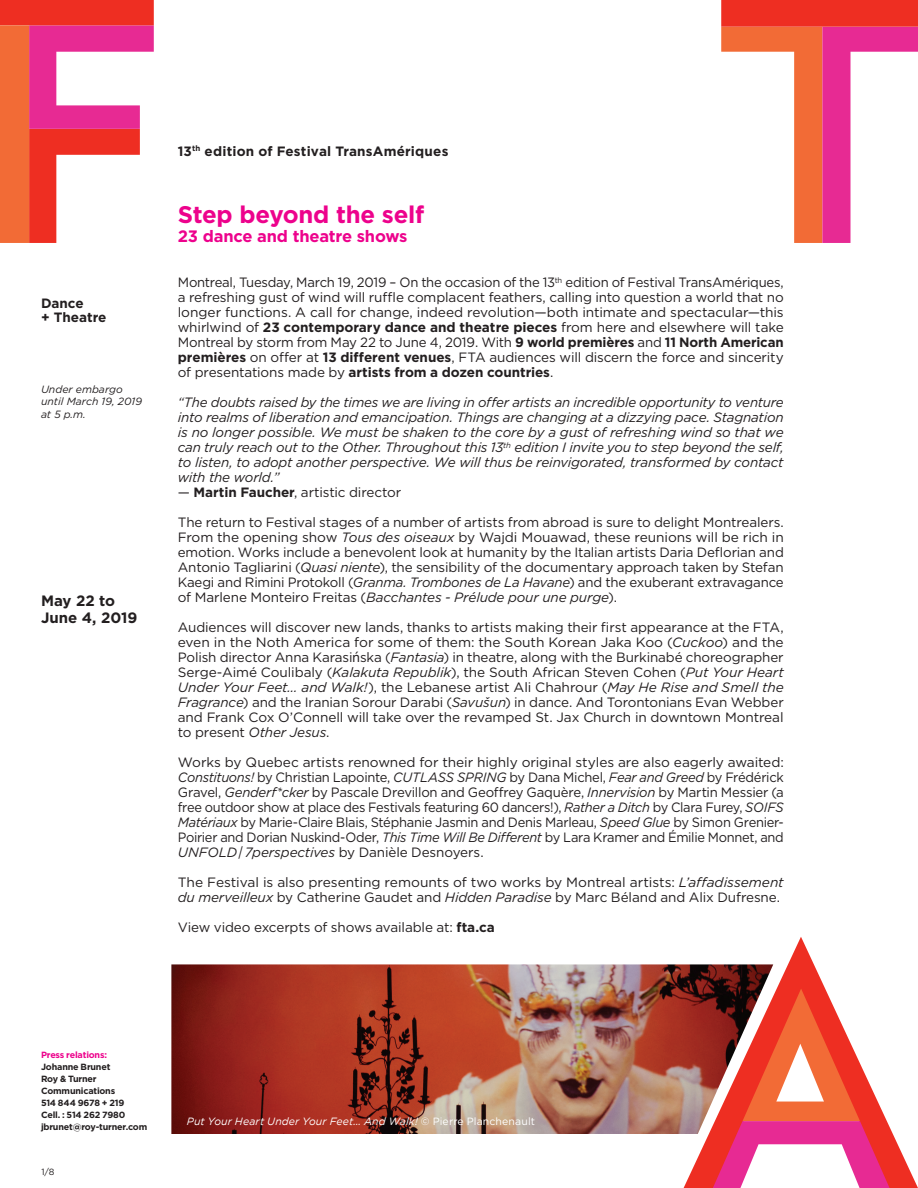
<style>
.page{position:relative;width:918px;height:1188px;background:#fff}
.page>*{position:absolute;margin:0;border:0;box-sizing:border-box;transform-origin:0 0}
.t1{font:700 24px "Gotham";letter-spacing:-.01em;color:#ed028c}
.t2{font:700 16.5px "Gotham";letter-spacing:-.01em;color:#ed028c}
.t3{font:700 15px/16.5px "Gotham";color:#231f20}
.t4{font:13.5px/15px "Gotham HTF";letter-spacing:-.01em;color:#231f20;text-align:justify}
.t5{font:italic 13.5px/15px "Gotham HTF";letter-spacing:-.015em;color:#231f20;text-align:justify}
.t6{font:700 13.5px/14.2px "Gotham HTF";letter-spacing:.01em;color:#231f20}
.t7{font:italic 10.5px "Gotham";letter-spacing:.01em;color:#fff}
.t8{font:italic 10.5px/12.6px "Gotham HTF";color:#231f20}
.t9{font:700 9px/12px "Gotham HTF";letter-spacing:-.02em;color:#231f20}
.t10{font:700 9px "Gotham HTF";letter-spacing:-.025em;color:#ed028c}
.t11{font:9px "Gotham";color:#231f20}
.s1{font-weight:700}
.s2{font-style:italic}
.s3{font-family:"Helvetica Neue"}
.s4{font-family:"Gotham HTF";font-style:normal}
</style>
<div class="page">
<svg style="left:0;top:0;width:154px;height:243px"></svg>
<svg style="left:721px;top:0;width:197px;height:243px"></svg>
<svg style="left:684px;top:937px;width:234px;height:251px"></svg>
<svg style="left:713px;top:989px;width:177px;height:199px"></svg>
<img style="left:171px;top:964px;width:602px;height:170px">
<p class="t6" style="left:41px;top:296px;width:67px">Dance<br>+ Theatre</p>
<p class="t8" style="left:41px;top:383px;width:103px">Under embargo until March 19, 2019 at 5 p.m.</p>
<p class="t3" style="left:41px;top:592px;width:98px">May 22 to<br>June 4, 2019</p>
<p class="t6" style="left:178px;top:143px;width:272px">13<sup>th</sup> edition of Festival TransAmériques</p>
<h1 class="t1" style="left:178px;top:200px;width:248px">Step beyond the self</h1>
<p class="t2" style="left:178px;top:227px;width:231px">23 dance and theatre shows</p>
<p class="t4" style="left:178px;top:275px;width:608px">Montreal, Tuesday, March 19, 2019 – On the occasion of the 13<sup>th</sup> edition of Festival TransAmériques, a refreshing gust of wind will ruffle complacent feathers, calling into question a world that no longer functions. A call for change, indeed revolution—both intimate and spectacular—this whirlwind of <span class="s1">23 contemporary dance and theatre pieces</span> from here and elsewhere will take Montreal by storm from May 22 to June 4, 2019. With <span class="s1">9 world premières</span> and <span class="s1">11 North American premières</span> on offer at <span class="s1">13 different venues</span>, FTA audiences will discern the force and sincerity of presentations made by <span class="s1">artists from a dozen countries</span>.</p>
<p class="t5" style="left:178px;top:395px;width:608px">“The doubts raised by the times we are living in offer artists an incredible opportunity to venture into realms of liberation and emancipation. Things are changing at a dizzying pace. Stagnation is no longer possible. We must be shaken to the core by a gust of refreshing wind so that we can truly reach out to the Other. Throughout this 13<sup>th</sup> edition I invite you to step beyond the self, to listen, to adopt another perspective. We will thus be reinvigorated, transformed by contact with the world.”</p>
<p class="t4" style="left:178px;top:485px;width:225px">— <span class="s1">Martin Faucher</span>, artistic director</p>
<p class="t4" style="left:178px;top:515px;width:608px">The return to Festival stages of a number of artists from abroad is sure to delight Montrealers.<br>From the opening show <span class="s2">Tous des oiseaux</span> by Wajdi Mouawad, these reunions will be rich in emotion. Works include a benevolent look at humanity by the Italian artists Daria Deflorian and Antonio Tagliarini (<span class="s2">Quasi niente</span>), the sensibility of the documentary approach taken by Stefan Kaegi and Rimini Protokoll (<span class="s2">Granma. Trombones de La Havane</span>) and the exuberant extravagance of Marlene Monteiro Freitas (<span class="s2">Bacchantes - Prélude pour une purge</span>).</p>
<p class="t4" style="left:178px;top:620px;width:608px">Audiences will discover new lands, thanks to artists making their first appearance at the FTA, even in the Noth America for some of them: the South Korean Jaka Koo (<span class="s2">Cuckoo</span>) and the Polish director Anna Karasi<span class="s3">ń</span>ska (<span class="s2">Fantasia</span>) in theatre, along with the Burkinabé choreographer Serge-Aimé Coulibaly (<span class="s2">Kalakuta Republik</span>), the South African Steven Cohen (<span class="s2">Put Your Heart Under Your Feet… and Walk!</span>), the Lebanese artist Ali Chahrour (<span class="s2">May He Rise and Smell the Fragrance</span>) and the Iranian Sorour Darabi (<span class="s2">Savušun</span>) in dance. And Torontonians Evan Webber and Frank Cox O’Connell will take over the revamped St. Jax Church in downtown Montreal to present <span class="s2">Other Jesus</span>.</p>
<p class="t4" style="left:178px;top:755px;width:608px">Works by Quebec artists renowned for their highly original styles are also eagerly awaited:<br><span class="s2">Constituons!</span> by Christian Lapointe, <span class="s2">CUTLASS SPRING</span> by Dana Michel, <span class="s2">Fear and Greed</span> by Frédérick Gravel, <span class="s2">Genderf*cker</span> by Pascale Drevillon and Geoffrey Gaquère, <span class="s2">Innervision</span> by Martin Messier (a free outdoor show at place des Festivals featuring 60 dancers!), <span class="s2">Rather a Ditch</span> by Clara Furey, <span class="s2">SOIFS Matériaux</span> by Marie-Claire Blais, Stéphanie Jasmin and Denis Marleau, <span class="s2">Speed Glue</span> by Simon Grenier-Poirier and Dorian Nuskind-Oder, <span class="s2">This Time Will Be Different</span> by Lara Kramer and Émilie Monnet, and <span class="s2">Unfold</span></p>
<p class="t4" style="left:237px;top:845px;width:248px"><span class="s2">|7perspectives</span> by Danièle Desnoyers.</p>
<p class="t4" style="left:178px;top:875px;width:607px">The Festival is also presenting remounts of two works by Montreal artists: <span class="s2">L’affadissement du merveilleux</span> by Catherine Gaudet and <span class="s2">Hidden Paradise</span> by Marc Béland and Alix Dufresne.</p>
<p class="t4" style="left:178px;top:920px;width:318px">View video excerpts of shows available at: <span class="s1">fta.ca</span></p>
<p class="t10" style="left:41px;top:1049px;width:68px">Press relations:</p>
<p class="t9" style="left:41px;top:1060px;width:108px">Johanne Brunet<br>Roy &amp; Turner<br>Communications<br>514 844 9678 + 219<br>Cell. : 514 262 7980 jbrunet@roy-turner.com</p>
<p class="t11" style="left:41px;top:1167px;width:15px">1/8</p>
<p class="t7" style="left:187px;top:1116px;width:350px">Put Your Heart Under Your Feet… And Walk! <span class="s4">© Pierre Planchenault</span></p>
</div>
